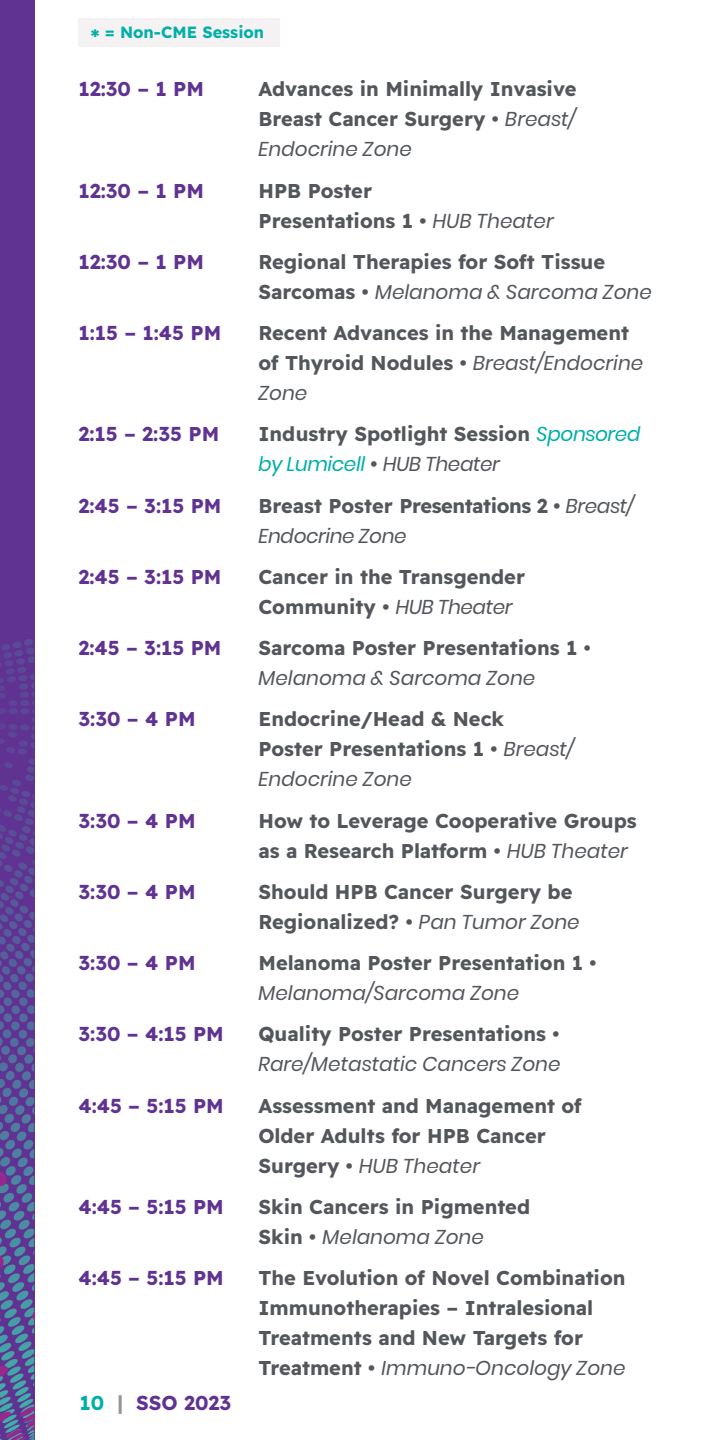
<style>
.page{position:relative;width:720px;height:1440px;background:#fff}
.page>*{position:absolute;margin:0;border:0;box-sizing:border-box;transform-origin:0 0}
.t1{font:20px/30px "Readex Pro";color:#53565b}
.t2{font:italic 20px "Poppins";color:#53565b}
.t3{font:20px "Readex Pro";color:#603393}
.t4{font:20px "Readex Pro";letter-spacing:-.02em;color:#53565b}
.t5{font:italic 20px "Poppins";letter-spacing:-.02em;color:#00afa9}
.t6{font:italic 20px "Poppins";letter-spacing:-.02em;color:#53565b}
.t7{font:16.25px "Readex Pro";color:#00afa9}
.s1{font-size:20px}
.s2{font-family:"Poppins";font-style:italic}
.s3{font-family:"Readex Pro";font-style:normal}
.s4{font-family:"Poppins";font-style:italic;color:#00afa9}
.s5{font-family:"Readex Pro";font-style:normal;color:#53565b}
.s6{color:#53565b}
.s7{color:#00afa9}
.s8{color:#939598}
</style>
<div class="page">
<svg style="left:0;top:0;width:34px;height:1394px;background:#5c4095"></svg>
<svg style="left:0;top:639px;width:34px;height:60px;background:#5d3b94"></svg>
<svg style="left:30px;top:1306px;width:4px;height:16px"></svg>
<svg style="left:0;top:1253px;width:6px;height:18px"></svg>
<svg style="left:0;top:1170px;width:10px;height:18px"></svg>
<svg style="left:0;top:1364px;width:9px;height:14px"></svg>
<svg style="left:0;top:1394px;width:34px;height:46px;background:#615a99"></svg>
<div style="left:79px;top:18px;width:201px;height:29px;background:#f5f2f3"></div>
<p class="t7" style="left:91px;top:23px;width:175px"><span class="s1">*</span> = Non-CME Session</p>
<p class="t3" style="left:78px;top:78px;width:127px">12:30 – 1 PM</p>
<p class="t1" style="left:258px;top:74px;width:320px">Advances in Minimally Invasive<br>Breast Cancer Surgery • <span class="s2">Breast/</span></p>
<p class="t2" style="left:258px;top:138px;width:155px">Endocrine Zone</p>
<p class="t3" style="left:78px;top:179px;width:127px">12:30 – 1 PM</p>
<p class="t1" style="left:258px;top:176px;width:297px">HPB Poster<br>Presentations 1 • <span class="s2">HUB Theater</span></p>
<p class="t3" style="left:78px;top:250px;width:127px">12:30 – 1 PM</p>
<p class="t1" style="left:258px;top:247px;width:348px">Regional Therapies for Soft Tissue</p>
<p class="t2" style="left:258px;top:280px;width:395px"><span class="s3">Sarcomas •</span> Melanoma &amp; Sarcoma Zone</p>
<p class="t3" style="left:78px;top:321px;width:144px">1:15 – 1:45 PM</p>
<p class="t1" style="left:258px;top:318px;width:386px">Recent Advances in the Management of Thyroid Nodules • <span class="s2">Breast/Endocrine</span></p>
<p class="t2" style="left:258px;top:381px;width:50px">Zone</p>
<p class="t3" style="left:78px;top:423px;width:142px">2:15 – 2:35 PM</p>
<p class="t1" style="left:258px;top:419px;width:384px">Industry Spotlight Session <span class="s4">Sponsored</span></p>
<p class="t5" style="left:258px;top:453px;width:243px">by Lumicell <span class="s5">•</span> <span class="s6">HUB Theater</span></p>
<p class="t3" style="left:78px;top:494px;width:145px">2:45 – 3:15 PM</p>
<p class="t4" style="left:258px;top:494px;width:377px">Breast Poster Presentations 2 • <span class="s2">Breast/</span></p>
<p class="t6" style="left:258px;top:524px;width:150px">Endocrine Zone</p>
<p class="t3" style="left:78px;top:565px;width:145px">2:45 – 3:15 PM</p>
<p class="t1" style="left:258px;top:562px;width:268px">Cancer in the Transgender<br>Community • <span class="s2">HUB Theater</span></p>
<p class="t3" style="left:78px;top:636px;width:145px">2:45 – 3:15 PM</p>
<p class="t1" style="left:258px;top:633px;width:334px">Sarcoma Poster Presentations 1 •</p>
<p class="t2" style="left:258px;top:666px;width:278px">Melanoma &amp; Sarcoma Zone</p>
<p class="t3" style="left:78px;top:708px;width:119px">3:30 – 4 PM</p>
<p class="t1" style="left:258px;top:704px;width:317px">Endocrine/Head &amp; Neck<br>Poster Presentations 1 • <span class="s2">Breast/</span></p>
<p class="t2" style="left:258px;top:768px;width:155px">Endocrine Zone</p>
<p class="t3" style="left:78px;top:809px;width:119px">3:30 – 4 PM</p>
<p class="t1" style="left:258px;top:806px;width:380px">How to Leverage Cooperative Groups as a Research Platform • <span class="s2">HUB Theater</span></p>
<p class="t3" style="left:78px;top:880px;width:119px">3:30 – 4 PM</p>
<p class="t1" style="left:258px;top:877px;width:323px">Should HPB Cancer Surgery be<br>Regionalized? • <span class="s2">Pan Tumor Zone</span></p>
<p class="t3" style="left:78px;top:952px;width:119px">3:30 – 4 PM</p>
<p class="t1" style="left:258px;top:948px;width:339px">Melanoma Poster Presentation 1 •</p>
<p class="t2" style="left:258px;top:982px;width:262px">Melanoma/Sarcoma Zone</p>
<p class="t3" style="left:78px;top:1023px;width:147px">3:30 – 4:15 PM</p>
<p class="t1" style="left:258px;top:1019px;width:302px">Quality Poster Presentations •</p>
<p class="t2" style="left:258px;top:1053px;width:304px">Rare/Metastatic Cancers Zone</p>
<p class="t3" style="left:78px;top:1094px;width:147px">4:45 – 5:15 PM</p>
<p class="t1" style="left:258px;top:1091px;width:325px">Assessment and Management of<br>Older Adults for HPB Cancer</p>
<p class="t2" style="left:258px;top:1154px;width:223px"><span class="s3">Surgery •</span> HUB Theater</p>
<p class="t3" style="left:78px;top:1195px;width:147px">4:45 – 5:15 PM</p>
<p class="t1" style="left:258px;top:1192px;width:273px">Skin Cancers in Pigmented</p>
<p class="t2" style="left:258px;top:1225px;width:227px"><span class="s3">Skin •</span> Melanoma Zone</p>
<p class="t3" style="left:78px;top:1267px;width:147px">4:45 – 5:15 PM</p>
<p class="t1" style="left:258px;top:1263px;width:369px">The Evolution of Novel Combination<br>Immunotherapies – Intralesional<br>Treatments and New Targets for</p>
<p class="t2" style="left:258px;top:1357px;width:369px"><span class="s3">Treatment •</span> Immuno-Oncology Zone</p>
<p class="t3" style="left:80px;top:1392px;width:153px"><span class="s7">10</span> <span class="s8">|</span> SSO 2023</p>
</div>
